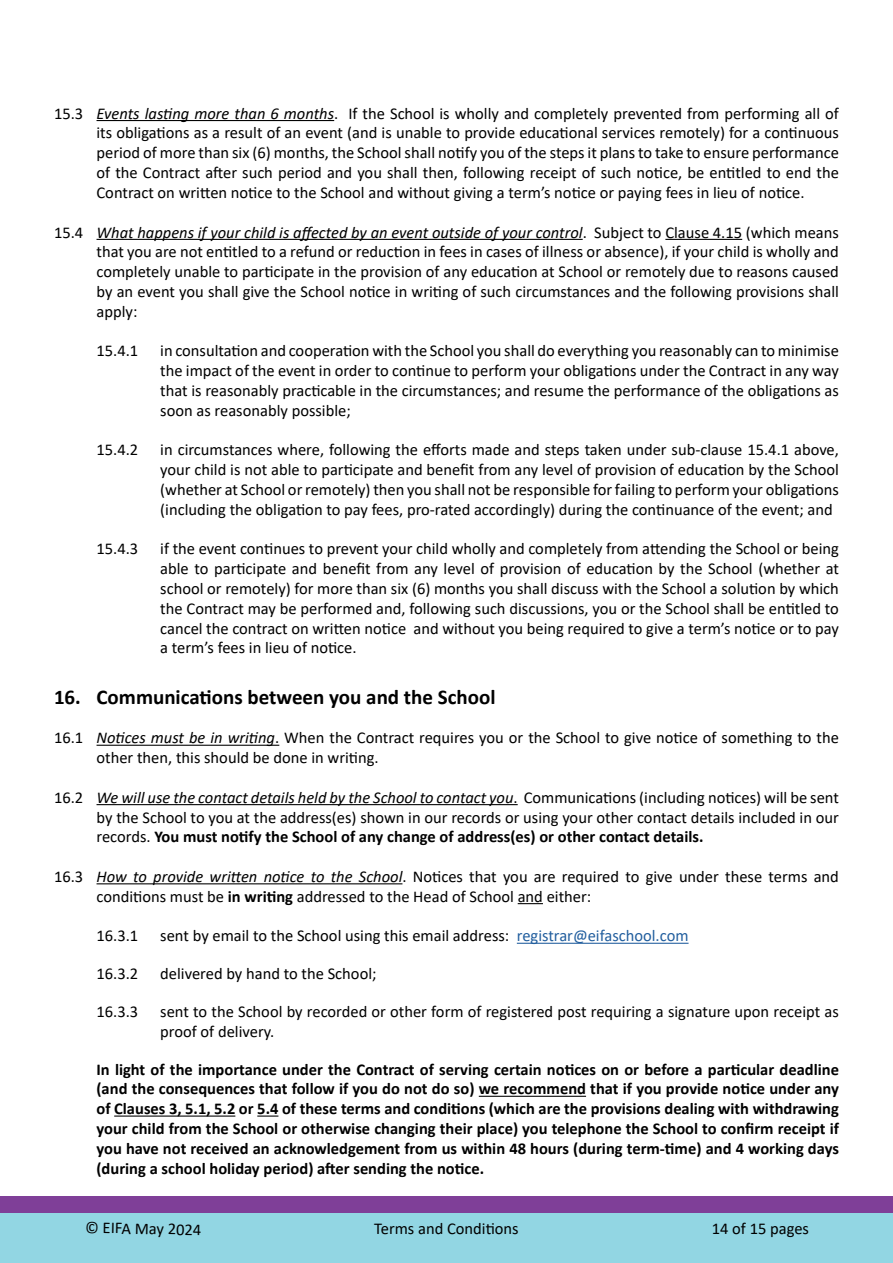
<style>
.page{position:relative;width:893px;height:1263px;background:#fff}
.page>*{position:absolute;margin:0;border:0;box-sizing:border-box;transform-origin:0 0}
.t1{font:700 21px "Calibri";color:#000}
.t2{font:16.5px/19.8px "Calibri";color:#000;text-align:justify}
.t3{font:700 16.5px/19.8px "Calibri";color:#000;text-align:justify}
.s1{font-style:italic}
.s2{font-weight:700}
.s3{color:#215e9e}
</style>
<div class="page">
<div style="left:0;top:1213px;width:893px;height:50px;background:#92d6e3"></div>
<div style="left:0;top:1196px;width:893px;height:17px;background:#7f3f98"></div>
<hr style="left:97px;top:120px;width:237px;height:1px;background:#000">
<hr style="left:97px;top:239px;width:486px;height:1px;background:#000">
<hr style="left:665px;top:239px;width:77px;height:1px;background:#000">
<hr style="left:97px;top:745px;width:182px;height:1px;background:#000">
<hr style="left:97px;top:804px;width:421px;height:1px;background:#000">
<hr style="left:97px;top:883px;width:305px;height:1px;background:#000">
<svg style="left:518px;top:903px;width:25px;height:1px"></svg>
<hr style="left:517px;top:943px;width:172px;height:1px;background:#215e9e">
<hr style="left:479px;top:1096px;width:107px;height:1px;background:#000">
<hr style="left:114px;top:1115px;width:121px;height:1px;background:#000">
<svg style="left:257px;top:1115px;width:21px;height:1px"></svg>
<p class="t2" style="left:97px;top:103px;width:744px;text-indent:-43px">15.3 <span class="s1">Events lasting more than 6 months</span>. If the School is wholly and completely prevented from performing all of its obligations as a result of an event (and is unable to provide educational services remotely) for a continuous period of more than six (6) months, the School shall notify you of the steps it plans to take to ensure performance of the Contract after such period and you shall then, following receipt of such notice, be entitled to end the Contract on written notice to the School and without giving a term’s notice or paying fees in lieu of notice.</p>
<p class="t2" style="left:97px;top:222px;width:744px;text-indent:-43px">15.4 <span class="s1">What happens if your child is affected by an event outside of your control</span>. Subject to Clause 4.15 (which means that you are not entitled to a refund or reduction in fees in cases of illness or absence), if your child is wholly and completely unable to participate in the provision of any education at School or remotely due to reasons caused by an event you shall give the School notice in writing of such circumstances and the following provisions shall apply:</p>
<p class="t2" style="left:97px;top:340px;width:43px">15.4.1</p>
<p class="t2" style="left:160px;top:340px;width:680px">in consultation and cooperation with the School you shall do everything you reasonably can to minimise the impact of the event in order to continue to perform your obligations under the Contract in any way that is reasonably practicable in the circumstances; and resume the performance of the obligations as soon as reasonably possible;</p>
<p class="t2" style="left:97px;top:439px;width:43px">15.4.2</p>
<p class="t2" style="left:160px;top:439px;width:680px">in circumstances where, following the efforts made and steps taken under sub-clause 15.4.1 above, your child is not able to participate and benefit from any level of provision of education by the School (whether at School or remotely) then you shall not be responsible for failing to perform your obligations (including the obligation to pay fees, pro-rated accordingly) during the continuance of the event; and</p>
<p class="t2" style="left:97px;top:538px;width:43px">15.4.3</p>
<p class="t2" style="left:160px;top:538px;width:680px">if the event continues to prevent your child wholly and completely from attending the School or being able to participate and benefit from any level of provision of education by the School (whether at school or remotely) for more than six (6) months you shall discuss with the School a solution by which the Contract may be performed and, following such discussions, you or the School shall be entitled to cancel the contract on written notice and without you being required to give a term’s notice or to pay a term’s fees in lieu of notice.</p>
<p class="t1" style="left:54px;top:682px;width:443px">16. Communications between you and the School</p>
<p class="t2" style="left:97px;top:727px;width:744px;text-indent:-43px">16.1 <span class="s1">Notices must be in writing</span>. When the Contract requires you or the School to give notice of something to the other then, this should be done in writing.</p>
<p class="t2" style="left:97px;top:787px;width:744px;text-indent:-43px">16.2 <span class="s1">We will use the contact details held by the School to contact you</span>. Communications (including notices) will be sent by the School to you at the address(es) shown in our records or using your other contact details included in our records. <span class="s2">You must notify the School of any change of address(es) or other contact details.</span></p>
<p class="t2" style="left:97px;top:866px;width:744px;text-indent:-43px">16.3 <span class="s1">How to provide written notice to the School</span>. Notices that you are required to give under these terms and conditions must be <span class="s2">in writing</span> addressed to the Head of School and either:</p>
<p class="t2" style="left:97px;top:925px;width:43px">16.3.1</p>
<p class="t2" style="left:160px;top:925px;width:530px">sent by email to the School using this email address: <span class="s3">registrar@eifaschool.com</span></p>
<p class="t2" style="left:97px;top:963px;width:43px">16.3.2</p>
<p class="t2" style="left:160px;top:963px;width:218px">delivered by hand to the School;</p>
<p class="t2" style="left:97px;top:1001px;width:43px">16.3.3</p>
<p class="t2" style="left:160px;top:1001px;width:680px">sent to the School by recorded or other form of registered post requiring a signature upon receipt as proof of delivery.</p>
<p class="t3" style="left:97px;top:1059px;width:744px">In light of the importance under the Contract of serving certain notices on or before a particular deadline (and the consequences that follow if you do not do so) we recommend that if you provide notice under any of Clauses 3, 5.1, 5.2 or 5.4 of these terms and conditions (which are the provisions dealing with withdrawing your child from the School or otherwise changing their place) you telephone the School to confirm receipt if you have not received an acknowledgement from us within 48 hours (during term-time) and 4 working days (during a school holiday period) after sending the notice.</p>
<p class="t2" style="left:85px;top:1217px;width:118px;rotate:1deg">© EIFA May 2024</p>
<p class="t2" style="left:712px;top:1218px;width:99px">14 of 15 pages</p>
<p class="t2" style="left:374px;top:1218px;width:146px">Terms and Conditions</p>
</div>
